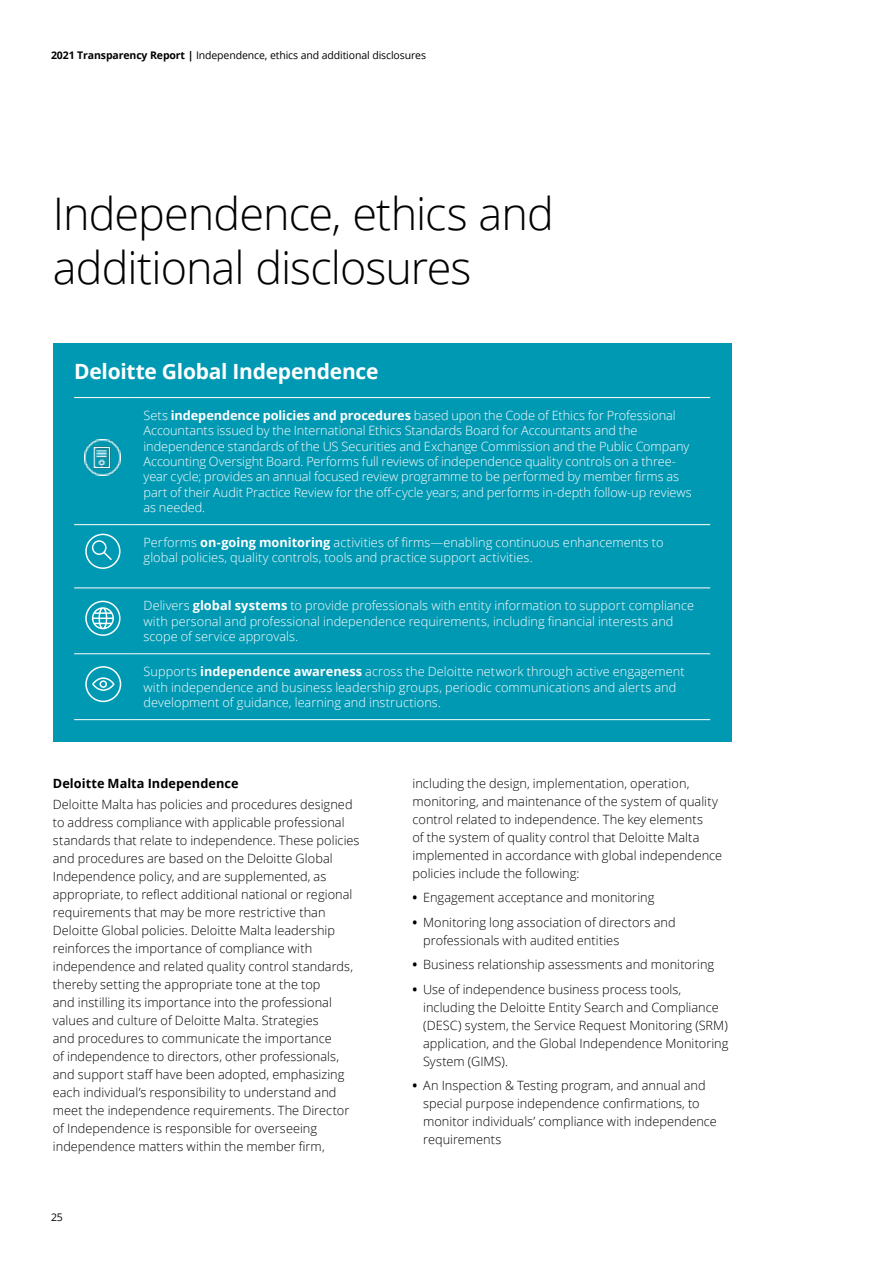
<style>
.page{position:relative;width:893px;height:1263px;background:#fff}
.page>*{position:absolute;margin:0;border:0;box-sizing:border-box;transform-origin:0 0}
.t1{font:300 45px/54px "Open Sans";letter-spacing:-.02em;color:#000}
.t2{font:700 21px "Open Sans";letter-spacing:-.01em;color:#fff}
.t3{font:300 12.75px/18px "Open Sans";letter-spacing:.005em;color:#000}
.t4{font:300 12.75px/15.3px "Open Sans";color:#fff}
.t5{font:700 12.75px "Open Sans";letter-spacing:.005em;color:#000}
.t6{font:10.5px "Open Sans";letter-spacing:-.01em;color:#000}
.s1{font-weight:700}
</style>
<div class="page">
<div style="left:53px;top:343px;width:678px;height:398px;background:#0099b3"></div>
<hr style="left:74px;top:397px;width:57px;height:1px;background:#fff">
<hr style="left:131px;top:397px;width:579px;height:1px;background:#fff">
<hr style="left:74px;top:524px;width:57px;height:1px;background:#fff">
<hr style="left:131px;top:524px;width:579px;height:1px;background:#fff">
<hr style="left:74px;top:587px;width:57px;height:1px;background:#fff">
<hr style="left:131px;top:587px;width:579px;height:1px;background:#fff">
<hr style="left:74px;top:653px;width:57px;height:1px;background:#fff">
<hr style="left:131px;top:653px;width:579px;height:1px;background:#fff">
<hr style="left:74px;top:719px;width:57px;height:1px;background:#fff">
<hr style="left:131px;top:719px;width:579px;height:1px;background:#fff">
<svg style="left:85px;top:534px;width:36px;height:35px"></svg>
<svg style="left:85px;top:601px;width:36px;height:35px"></svg>
<svg style="left:85px;top:666px;width:36px;height:36px"></svg>
<img style="left:84px;top:439px;width:37px;height:37px">
<p class="t6" style="left:51px;top:48px;width:376px"><span class="s1">2021 Transparency Report |</span> Independence, ethics and additional disclosures</p>
<h1 class="t1" style="left:53px;top:185px;width:502px">Independence, ethics and additional disclosures</h1>
<h2 class="t2" style="left:74px;top:357px;width:306px">Deloitte Global Independence</h2>
<p class="t4" style="left:144px;top:407px;width:550px">Sets <span class="s1">independence policies and procedures</span> based upon the Code of Ethics for Professional Accountants issued by the International Ethics Standards Board for Accountants and the independence standards of the US Securities and Exchange Commission and the Public Company Accounting Oversight Board. Performs full reviews of independence quality controls on a three&shy;year cycle; provides an annual focused review programme to be performed by member firms as part of their Audit Practice Review for the off-cycle years; and performs in-depth follow-up reviews as needed.</p>
<p class="t4" style="left:144px;top:534px;width:521px">Performs <span class="s1">on-going monitoring</span> activities of firms—enabling continuous enhancements to global policies, quality controls, tools and practice support activities.</p>
<p class="t4" style="left:144px;top:598px;width:552px">Delivers <span class="s1">global systems</span> to provide professionals with entity information to support compliance with personal and professional independence requirements, including financial interests and scope of service approvals.</p>
<p class="t4" style="left:144px;top:664px;width:542px">Supports <span class="s1">independence awareness</span> across the Deloitte network through active engagement with independence and business leadership groups, periodic communications and alerts and development of guidance, learning and instructions.</p>
<p class="t5" style="left:53px;top:774px;width:187px">Deloitte Malta Independence</p>
<p class="t3" style="left:53px;top:795px;width:308px">Deloitte Malta has policies and procedures designed to address compliance with applicable professional standards that relate to independence. These policies and procedures are based on the Deloitte Global Independence policy, and are supplemented, as appropriate, to reflect additional national or regional requirements that may be more restrictive than Deloitte Global policies. Deloitte Malta leadership reinforces the importance of compliance with independence and related quality control standards, thereby setting the appropriate tone at the top<br>and instilling its importance into the professional values and culture of Deloitte Malta. Strategies<br>and procedures to communicate the importance<br>of independence to directors, other professionals, and support staff have been adopted, emphasizing each individual’s responsibility to understand and meet the independence requirements. The Director of Independence is responsible for overseeing independence matters within the member firm,</p>
<p class="t6" style="left:51px;top:1210px;width:13px">25</p>
<p class="t3" style="left:413px;top:774px;width:311px">including the design, implementation, operation, monitoring, and maintenance of the system of quality control related to independence. The key elements<br>of the system of quality control that Deloitte Malta implemented in accordance with global independence policies include the following:</p>
<p class="t3" style="left:413px;top:888px;width:243px"><span class="s1">•</span> Engagement acceptance and monitoring</p>
<p class="t3" style="left:423px;top:913px;width:254px;text-indent:-11px"><span class="s1">•</span> Monitoring long association of directors and professionals with audited entities</p>
<p class="t3" style="left:413px;top:955px;width:303px"><span class="s1">•</span> Business relationship assessments and monitoring</p>
<p class="t3" style="left:423px;top:979px;width:307px;text-indent:-11px"><span class="s1">•</span> Use of independence business process tools, including the Deloitte Entity Search and Compliance (DESC) system, the Service Request Monitoring (SRM) application, and the Global Independence Monitoring System (GIMS).</p>
<p class="t3" style="left:423px;top:1076px;width:295px;text-indent:-11px"><span class="s1">•</span> An Inspection &amp; Testing program, and annual and special purpose independence confirmations, to monitor individuals’ compliance with independence requirements</p>
</div>
